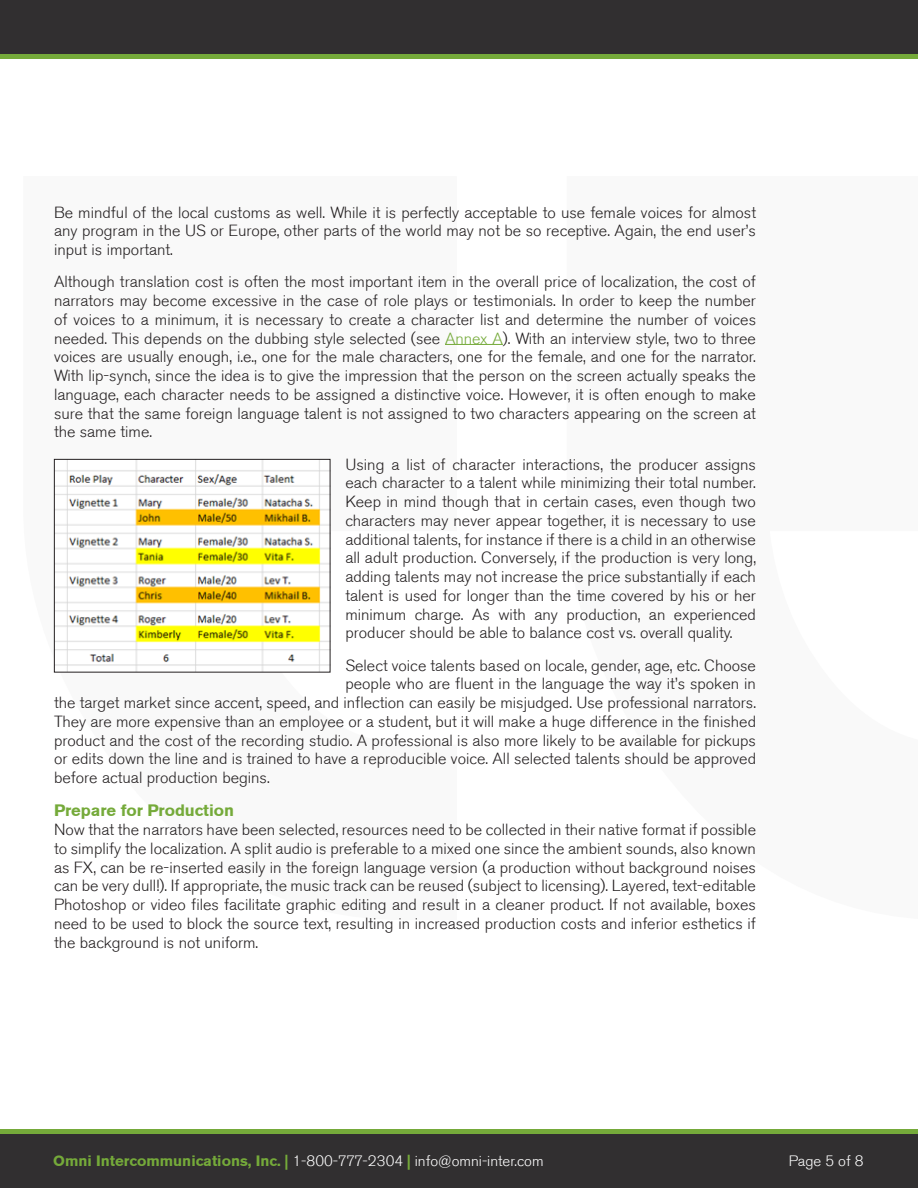
<style>
.page{position:relative;width:918px;height:1188px;background:#fff}
.page>*{position:absolute;margin:0;border:0;box-sizing:border-box;transform-origin:0 0}
.Subheads{font:700 16.5px "Akzidenz Grotesk BE";color:#75aa3a}
.Body_copy{font:300 16.2px/18.8px "Akzidenz Grotesk BE";color:#231f20;text-align:justify}
.t1{font:300 15px "Akzidenz Grotesk BE";color:#fff}
.s1{color:#75aa3a}
.s2{font-weight:700;color:#75aa3a}
</style>
<div class="page">
<div style="left:0;top:1134px;width:918px;height:54px;background:#312f30"></div>
<hr style="left:0;top:1130px;width:918px;height:4px;background:#75aa3a">
<hr style="left:0;top:54px;width:918px;height:4px;background:#75aa3a">
<div style="left:0;top:0;width:918px;height:54px;background:#312f30"></div>
<hr style="left:445px;top:344px;width:58px;height:1px;background:#75aa3a">
<img style="left:56px;top:461px;width:272px;height:209px">
<div style="left:54px;top:459px;width:276px;height:213px;border:1px solid #231f20"></div>
<p class="Body_copy" style="left:54px;top:203px;width:704px">Be mindful of the local customs as well. While it is perfectly acceptable to use female voices for almost any program in the US or Europe, other parts of the world may not be so receptive. Again, the end user’s input is important.</p>
<p class="Body_copy" style="left:54px;top:273px;width:704px">Although translation cost is often the most important item in the overall price of localization, the cost of narrators may become excessive in the case of role plays or testimonials. In order to keep the number of voices to a minimum, it is necessary to create a character list and determine the number of voices needed. This depends on the dubbing style selected (see <span class="s1">Annex A</span>). With an interview style, two to three voices are usually enough, i.e., one for the male characters, one for the female, and one for the narrator.<br>With lip-synch, since the idea is to give the impression that the person on the screen actually speaks the language, each character needs to be assigned a distinctive voice. However, it is often enough to make sure that the same foreign language talent is not assigned to two characters appearing on the screen at the same time.</p>
<p class="Body_copy" style="left:345px;top:455px;width:412px">Using a list of character interactions, the producer assigns each character to a talent while minimizing their total number.<br>Keep in mind though that in certain cases, even though two characters may never appear together, it is necessary to use additional talents, for instance if there is a child in an otherwise all adult production. Conversely, if the production is very long, adding talents may not increase the price substantially if each talent is used for longer than the time covered by his or her minimum charge. As with any production, an experienced producer should be able to balance cost vs. overall quality.</p>
<p class="Body_copy" style="left:345px;top:656px;width:412px">Select voice talents based on locale, gender, age, etc. Choose</p>
<p class="Body_copy" style="left:345px;top:675px;width:412px">people who are fluent in the language the way it’s spoken in</p>
<p class="Body_copy" style="left:54px;top:694px;width:704px">the target market since accent, speed, and inflection can easily be misjudged. Use professional narrators.</p>
<p class="Body_copy" style="left:54px;top:712px;width:704px">They are more expensive than an employee or a student, but it will make a huge difference in the finished</p>
<p class="Body_copy" style="left:54px;top:731px;width:703px">product and the cost of the recording studio. A professional is also more likely to be available for pickups</p>
<p class="Body_copy" style="left:54px;top:750px;width:704px">or edits down the line and is trained to have a reproducible voice. All selected talents should be approved</p>
<p class="Body_copy" style="left:54px;top:769px;width:217px">before actual production begins.</p>
<p class="Subheads" style="left:54px;top:801px;width:182px">Prepare for Production</p>
<p class="Body_copy" style="left:54px;top:821px;width:704px">Now that the narrators have been selected, resources need to be collected in their native format if possible to simplify the localization. A split audio is preferable to a mixed one since the ambient sounds, also known as FX, can be re-inserted easily in the foreign language version (a production without background noises can be very dull!). If appropriate, the music track can be reused (subject to licensing). Layered, text-editable Photoshop or video files facilitate graphic editing and result in a cleaner product. If not available, boxes need to be used to block the source text, resulting in increased production costs and inferior esthetics if the background is not uniform.</p>
<p class="t1" style="left:53px;top:1153px;width:492px"><span class="s2">Omni Intercommunications, Inc. |</span> 1-800-777-2304 <span class="s2">|</span> info@omni-inter.com</p>
<p class="t1" style="left:789px;top:1153px;width:76px">Page 5 of 8</p>
</div>
